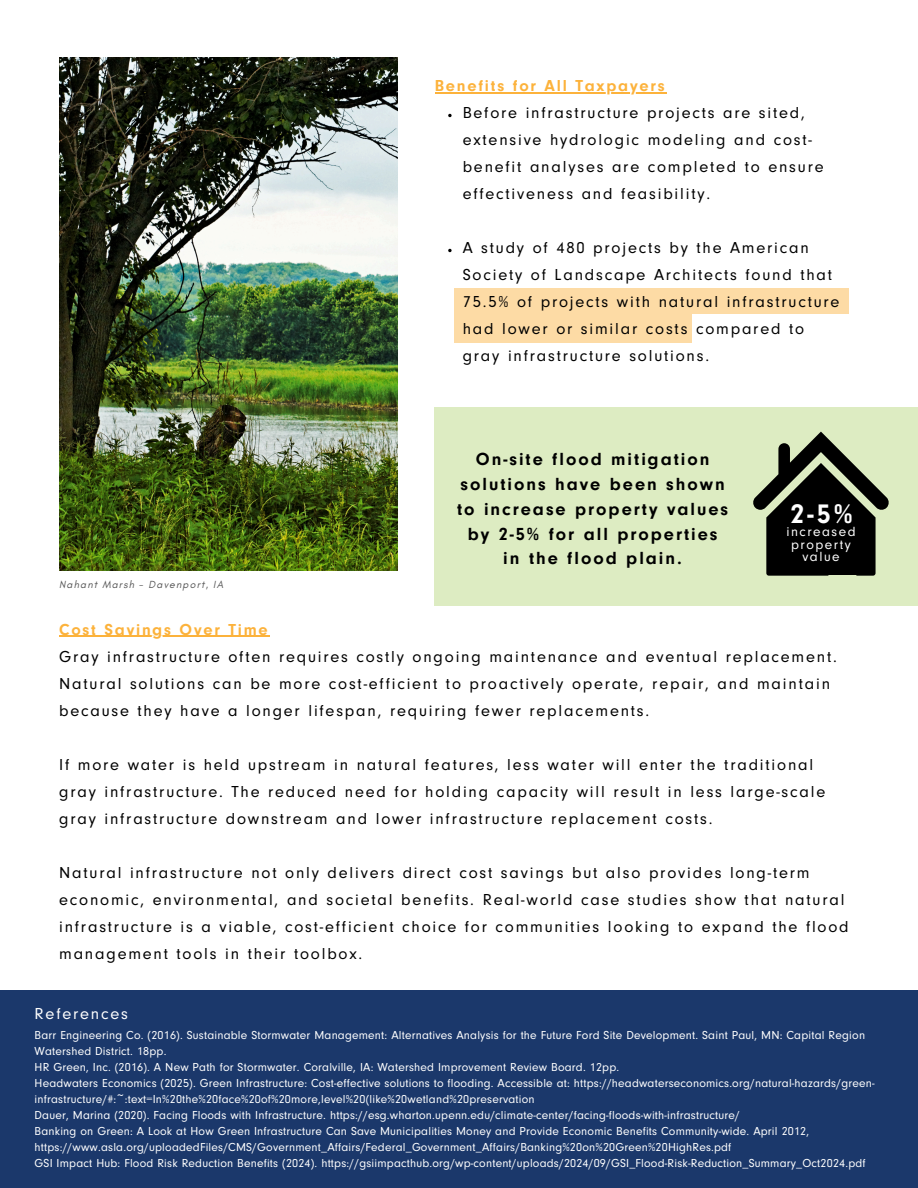
<style>
.page{position:relative;width:918px;height:1188px;background:#fff}
.page>*{position:absolute;margin:0;border:0;box-sizing:border-box;transform-origin:0 0}
.t1{font:700 27.9px "Neuzeit Gro";color:#fff}
.t2{font:700 18.15px/24.8px "Neuzeit Gro";letter-spacing:.11em;color:#000;text-align:center}
.t3{font:16.5px/27px "Neuzeit Gro";letter-spacing:.11em;color:#000}
.t4{font:700 16.5px "Neuzeit Gro";letter-spacing:.11em;color:#fcb23b}
.t5{font:16.5px "Neuzeit Gro";letter-spacing:.11em;color:#fff}
.t6{font:13.8px/12.3px "Neuzeit Gro";letter-spacing:.11em;color:#fff;text-align:center}
.t7{font:12px/16px "Neuzeit Gro";letter-spacing:.015em;color:#fff}
.t8{font:italic 10.5px "Glacial Indifference";letter-spacing:.11em;color:#545454}
</style>
<div class="page">
<div style="left:0;top:990px;width:918px;height:198px;background:#1b386b"></div>
<div style="left:435px;top:407px;width:483px;height:199px;background:#ddecc2"></div>
<img style="left:59px;top:57px;width:339px;height:513px">
<svg style="left:753px;top:432px;width:136px;height:144px"></svg>
<div style="left:772px;top:516px;width:91px;height:59px;background:#000"></div>
<div style="left:454px;top:288px;width:394px;height:26px;background:#fddba5"></div>
<div style="left:454px;top:314px;width:238px;height:29px;background:#fddba5"></div>
<hr style="left:435px;top:92px;width:232px;height:2px;background:#fcb23b">
<svg style="left:448px;top:114px;width:4px;height:3px"></svg>
<svg style="left:448px;top:249px;width:4px;height:3px"></svg>
<hr style="left:59px;top:636px;width:211px;height:1px;background:#fcb23b">
<p class="t4" style="left:435px;top:80px;width:231px">Benefits for All Taxpayers</p>
<p class="t3" style="left:463px;top:102px;width:362px">Before infrastructure projects are sited, extensive hydrologic modeling and cost&shy;benefit analyses are completed to ensure effectiveness and feasibility.</p>
<p class="t3" style="left:463px;top:237px;width:378px">A study of 480 projects by the American Society of Landscape Architects found that 75.5% of projects with natural infrastructure had lower or similar costs compared to gray infrastructure solutions.</p>
<h1 class="t8" style="left:59px;top:578px;width:166px">Nahant Marsh - Davenport, IA</h1>
<h4 class="t2" style="left:457px;top:450px;width:272px">On-site flood mitigation solutions have been shown to increase property values by 2-5% for all properties<br>in the flood plain.</h4>
<h3 class="t1" style="left:790px;top:504px;width:64px">2-5%</h3>
<p class="t6" style="left:786px;top:528px;width:71px">increased property value</p>
<p class="t4" style="left:59px;top:624px;width:210px">Cost Savings Over Time</p>
<p class="t3" style="left:59px;top:645px;width:779px">Gray infrastructure often requires costly ongoing maintenance and eventual replacement.<br>Natural solutions can be more cost-efficient to proactively operate, repair, and maintain because they have a longer lifespan, requiring fewer replacements.</p>
<h2 class="t3" style="left:59px;top:753px;width:768px">If more water is held upstream in natural features, less water will enter the traditional gray infrastructure. The reduced need for holding capacity will result in less large-scale gray infrastructure downstream and lower infrastructure replacement costs.</h2>
<p class="t3" style="left:59px;top:861px;width:791px">Natural infrastructure not only delivers direct cost savings but also provides long-term economic, environmental, and societal benefits. Real-world case studies show that natural infrastructure is a viable, cost-efficient choice for communities looking to expand the flood management tools in their toolbox.</p>
<p class="t5" style="left:35px;top:1008px;width:95px">References</p>
<h3 class="t7" style="left:35px;top:1029px;width:841px">Barr Engineering Co. (2016). Sustainable Stormwater Management: Alternatives Analysis for the Future Ford Site Development. Saint Paul, MN: Capital Region Watershed District. 18pp.<br>HR Green, Inc. (2016). A New Path for Stormwater. Coralville, IA: Watershed Improvement Review Board. 12pp.<br>Headwaters Economics (2025). Green Infrastructure: Cost-effective solutions to flooding. Accessible at: https://headwaterseconomics.org/natural-hazards/green&shy;infrastructure/#:~:text=In%20the%20face%20of%20more,level%20(like%20wetland%20preservation<br>Dauer, Marina (2020). Facing Floods with Infrastructure. https://esg.wharton.upenn.edu/climate-center/facing-floods-with-infrastructure/<br>Banking on Green: A Look at How Green Infrastructure Can Save Municipalities Money and Provide Economic Benefits Community-wide. April 2012, https://www.asla.org/uploadedFiles/CMS/Government_Affairs/Federal_Government_Affairs/Banking%20on%20Green%20HighRes.pdf<br>GSI Impact Hub: Flood Risk Reduction Benefits (2024). https://gsiimpacthub.org/wp-content/uploads/2024/09/GSI_Flood-Risk-Reduction_Summary_Oct2024.pdf</h3>
</div>
